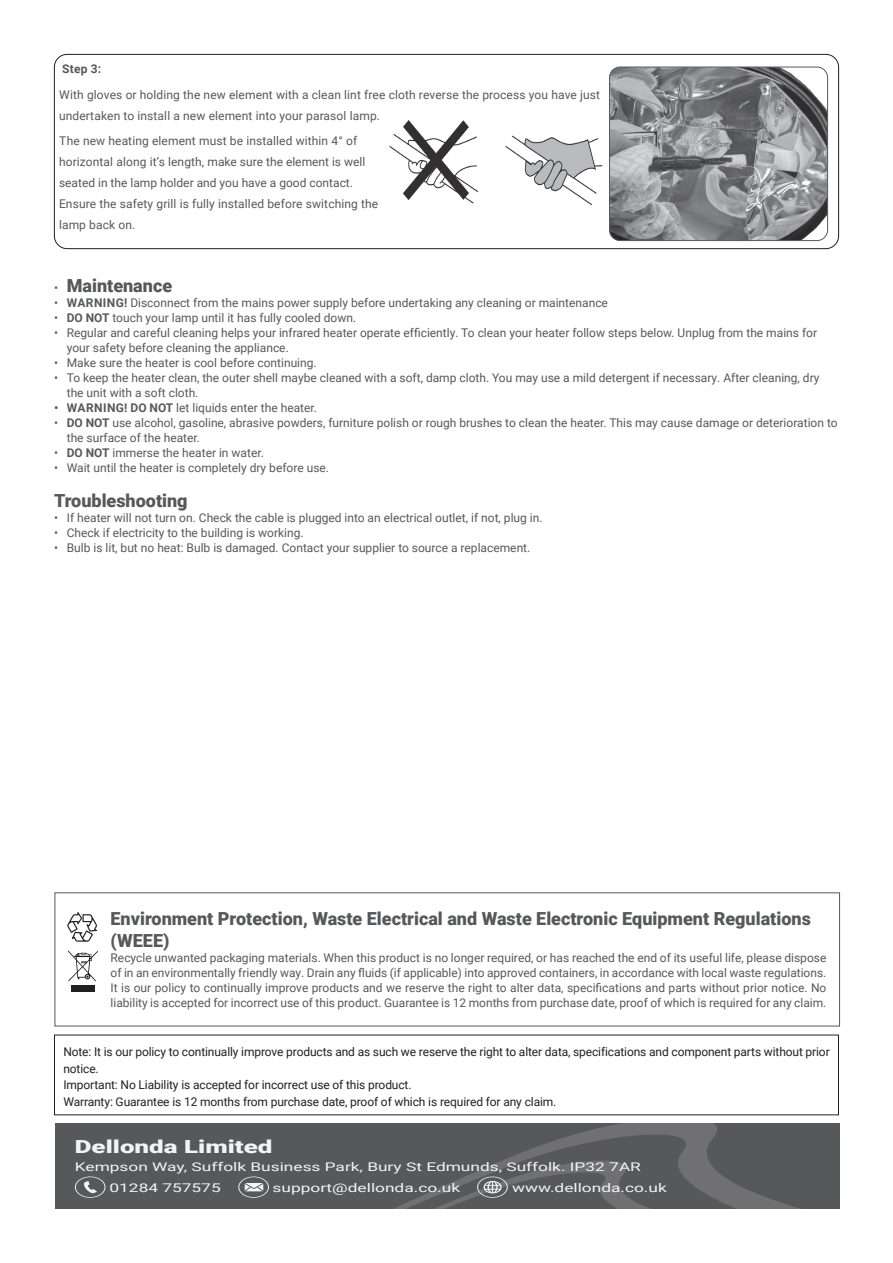
<style>
.page{position:relative;width:893px;height:1263px;background:#fff}
.page>*{position:absolute;margin:0;border:0;box-sizing:border-box;transform-origin:0 0}
.Section_Header{font:900 18px/22.5px "Roboto";color:#57585a}
.t1{font:900 18px "Roboto";color:#f2f3f4;scale:1.44 1}
.Copy__Justified{font:12px/15px "Roboto";color:#57585a}
.Instructions_Model_N{font:12px/21px "Roboto";letter-spacing:.01em;color:#57585a}
.Important_Notificati{font:12px/16.5px "Roboto";letter-spacing:-.01em;color:#231f20}
.t2{font:12px/21px "Roboto";color:#f2f3f4;scale:1.44 1}
.Instructions_Model_N-2{font:700 12px "Roboto";color:#57585a}
.s1{font-weight:400;font-size:12px}
.s2{font-weight:700}
</style>
<div class="page">
<div style="left:55px;top:1124px;width:785px;height:85px;background:#57585a"></div>
<svg style="left:75px;top:1176px;width:31px;height:22px"></svg>
<svg style="left:238px;top:1176px;width:31px;height:22px"></svg>
<svg style="left:394px;top:1124px;width:406px;height:85px"></svg>
<div style="left:55px;top:892px;width:785px;height:134px;border:1px solid #57585a"></div>
<svg style="left:67px;top:912px;width:30px;height:30px"></svg>
<div style="left:71px;top:985px;width:24px;height:7px;background:#231f20"></div>
<svg style="left:68px;top:950px;width:30px;height:31px"></svg>
<div style="left:54px;top:54px;width:785px;height:195px;border:1px solid #231f20;border-radius:13px"></div>
<img style="left:390px;top:120px;width:212px;height:85px">
<img style="left:609px;top:67px;width:219px;height:174px">
<div style="left:609px;top:67px;width:219px;height:174px;border:1px solid #57585a;border-radius:11px"></div>
<p class="Instructions_Model_N-2" style="left:62px;top:60px;width:40px">Step 3:</p>
<p class="Instructions_Model_N" style="left:59px;top:83px;width:543px">With gloves or holding the new element with a clean lint free cloth reverse the process you have just undertaken to install a new element into your parasol lamp.</p>
<p class="Instructions_Model_N" style="left:59px;top:130px;width:321px">The new heating element must be installed within 4° of horizontal along it’s length, make sure the element is well seated in the lamp holder and you have a good contact.<br>Ensure the safety grill is fully installed before switching the lamp back on.</p>
<p class="Section_Header" style="left:54px;top:273px;width:120px"><span class="s1">•</span> Maintenance</p>
<p class="Copy__Justified" style="left:54px;top:294px;width:555px">• <span class="s2">WARNING!</span> Disconnect from the mains power supply before undertaking any cleaning or maintenance</p>
<p class="Copy__Justified" style="left:54px;top:309px;width:304px">• <span class="s2">DO NOT</span> touch your lamp until it has fully cooled down.</p>
<p class="Copy__Justified" style="left:67px;top:324px;width:752px;text-indent:-13px">• Regular and careful cleaning helps your infrared heater operate efficiently. To clean your heater follow steps below. Unplug from the mains for your safety before cleaning the appliance.</p>
<p class="Copy__Justified" style="left:54px;top:354px;width:264px">• Make sure the heater is cool before continuing.</p>
<p class="Copy__Justified" style="left:67px;top:369px;width:754px;text-indent:-13px">• To keep the heater clean, the outer shell maybe cleaned with a soft, damp cloth. You may use a mild detergent if necessary. After cleaning, dry the unit with a soft cloth.</p>
<p class="Copy__Justified" style="left:54px;top:399px;width:264px"><span class="s2">• WARNING! DO NOT</span> let liquids enter the heater.</p>
<p class="Copy__Justified" style="left:67px;top:414px;width:772px;text-indent:-13px">• <span class="s2">DO NOT</span> use alcohol, gasoline, abrasive powders, furniture polish or rough brushes to clean the heater. This may cause damage or deterioration to the surface of the heater.</p>
<p class="Copy__Justified" style="left:54px;top:444px;width:211px">• <span class="s2">DO NOT</span> immerse the heater in water.</p>
<p class="Copy__Justified" style="left:54px;top:459px;width:277px">• Wait until the heater is completely dry before use.</p>
<p class="Section_Header" style="left:54px;top:489px;width:135px">Troubleshooting</p>
<p class="Copy__Justified" style="left:54px;top:510px;width:490px">• If heater will not turn on. Check the cable is plugged into an electrical outlet, if not, plug in.</p>
<p class="Copy__Justified" style="left:54px;top:525px;width:251px">• Check if electricity to the building is working.</p>
<p class="Copy__Justified" style="left:54px;top:540px;width:478px">• Bulb is lit, but no heat: Bulb is damaged. Contact your supplier to source a replacement.</p>
<p class="Section_Header" style="left:111px;top:906px;width:702px">Environment Protection, Waste Electrical and Waste Electronic Equipment Regulations (WEEE)</p>
<p class="Copy__Justified" style="left:111px;top:950px;width:717px;text-align:justify">Recycle unwanted packaging materials. When this product is no longer required, or has reached the end of its useful life, please dispose of in an environmentally friendly way. Drain any fluids (if applicable) into approved containers, in accordance with local waste regulations.<br>It is our policy to continually improve products and we reserve the right to alter data, specifications and parts without prior notice. No liability is accepted for incorrect use of this product. Guarantee is 12 months from purchase date, proof of which is required for any claim.</p>
<p class="Important_Notificati" style="left:63px;top:1043px;width:768px">Note: It is our policy to continually improve products and as such we reserve the right to alter data, specifications and component parts without prior notice.</p>
<p class="Important_Notificati" style="left:63px;top:1076px;width:350px">Important: No Liability is accepted for incorrect use of this product.</p>
<p class="Important_Notificati" style="left:63px;top:1093px;width:495px">Warranty: Guarantee is 12 months from purchase date, proof of which is required for any claim.</p>
<p class="t1" style="left:75px;top:1133px;width:139px">Dellonda Limited</p>
<p class="t2" style="left:109px;top:1155px;width:371px;text-indent:-35px">Kempson Way, Suffolk Business Park, Bury St Edmunds, Suffolk. IP32 7AR<br>01284 757575</p>
<p class="t2" style="left:273px;top:1176px;width:132px">support@dellonda.co.uk</p>
<p class="t2" style="left:512px;top:1176px;width:109px">www.dellonda.co.uk</p>
</div>
